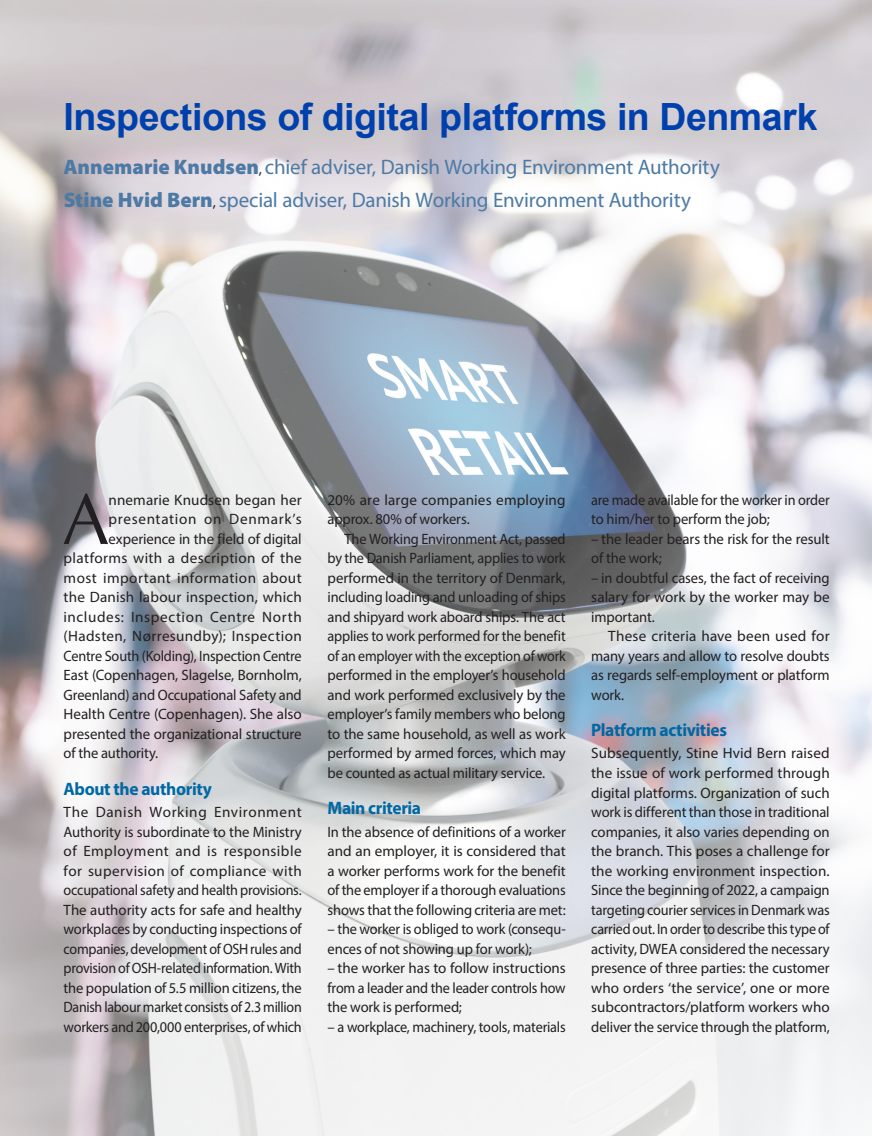
<style>
.page{position:relative;width:872px;height:1136px;background:#fff}
.page>*{position:absolute;margin:0;border:0;box-sizing:border-box;transform-origin:0 0}
.BODY1_-_BODY_Tekst_1{font:72.15px "Ottawa";color:#231f20}
.T1_-_TYTUŁ_GRUBY{font:700 37.5px "Arial";letter-spacing:-.015em;color:#0040ad}
.T1_-_TYTUŁ_GRUBY-2{font:21px "Myriad Pro";letter-spacing:-.01em;color:#4d7aa4}
.T2_-_TYTUŁ_CIENKI{font:21px "Myriad Pro";letter-spacing:-.01em;color:#4d7aa4}
.ŚR2_-_ŚRÓDTYTUŁ_bez{font:700 18px "Myriad Pro";letter-spacing:-.02em;color:#0068a5}
.BODY1_-_BODY_Tekst_p{font:15px/19.5px "Myriad Pro";letter-spacing:-.01em;color:#231f20;text-align:justify}
.BODY1_-_BODY_Tekst_1-2{font:15px/19.5px "Myriad Pro";letter-spacing:-.005em;color:#231f20;text-align:justify;scale:.96 1}
.BODY1_-_BODY_Tekst_1-3{font:15px/19.5px "Myriad Pro";letter-spacing:-.005em;color:#231f20;text-align:justify}
.BODY1_-_BODY_Tekst_1-4{font:15px "Myriad Pro";letter-spacing:.025em;color:#231f20}
.BODY1_-_BODY_Tekst_p-2{font:15px/19.5px "Myriad Pro";letter-spacing:-.01em;color:#231f20;scale:.95 1}
.BODY1_-_BODY_Tekst_1-5{font:15px "Myriad Pro";letter-spacing:-.005em;color:#231f20;scale:.95 1}
.BODY1_-_BODY_Tekst_1-6{font:15px "Myriad Pro";letter-spacing:.04em;color:#231f20}
.BODY1_-_BODY_Tekst_1-7{font:15px "Myriad Pro";letter-spacing:.03em;color:#231f20}
.BODY1_-_BODY_Tekst_1-8{font:15px "Myriad Pro";letter-spacing:.045em;color:#231f20}
.s1{font-weight:900}
.s2{font-size:15px;color:#231f20}
</style>
<div class="page">
<img style="left:0;top:0;width:872px;height:1135px">
<p class="T1_-_TYTUŁ_GRUBY" style="left:64px;top:90px;width:755px">Inspections of digital platforms in Denmark</p>
<p class="T1_-_TYTUŁ_GRUBY-2" style="left:64px;top:154px;width:658px"><span class="s1">Annemarie Knudsen</span><span class="s2">,</span> chief adviser, Danish Working Environment Authority</p>
<p class="T2_-_TYTUŁ_CIENKI" style="left:64px;top:187px;width:628px"><span class="s1">Stine Hvid Bern</span><span class="s2">,</span> special adviser, Danish Working Environment Authority</p>
<p class="BODY1_-_BODY_Tekst_1" style="left:62px;top:476px;width:48px">A</p>
<p class="BODY1_-_BODY_Tekst_1-3" style="left:109px;top:489px;width:195px">nnemarie Knudsen began her</p>
<p class="BODY1_-_BODY_Tekst_1-8" style="left:109px;top:510px;width:195px">presentation on Denmark’s</p>
<p class="BODY1_-_BODY_Tekst_1-3" style="left:109px;top:528px;width:195px">experience in the field of digital</p>
<p class="BODY1_-_BODY_Tekst_1-4" style="left:64px;top:549px;width:240px">platforms with a description of the</p>
<p class="BODY1_-_BODY_Tekst_1-7" style="left:64px;top:568px;width:240px">most important information about</p>
<p class="BODY1_-_BODY_Tekst_1-3" style="left:64px;top:587px;width:240px">the Danish labour inspection, which</p>
<p class="BODY1_-_BODY_Tekst_1-6" style="left:64px;top:607px;width:240px">includes: Inspection Centre North</p>
<p class="BODY1_-_BODY_Tekst_1-4" style="left:64px;top:627px;width:240px">(Hadsten, Nørresundby); Inspection</p>
<p class="BODY1_-_BODY_Tekst_1-5" style="left:64px;top:646px;width:252px">Centre South (Kolding), Inspection Centre</p>
<p class="BODY1_-_BODY_Tekst_1-3" style="left:64px;top:665px;width:240px">East (Copenhagen, Slagelse, Bornholm,</p>
<p class="BODY1_-_BODY_Tekst_1-3" style="left:64px;top:684px;width:240px">Greenland) and Occupational Safety and</p>
<p class="BODY1_-_BODY_Tekst_1-3" style="left:64px;top:704px;width:240px">Health Centre (Copenhagen). She also</p>
<p class="BODY1_-_BODY_Tekst_1-3" style="left:64px;top:723px;width:240px">presented the organizational structure</p>
<p class="BODY1_-_BODY_Tekst_1-3" style="left:64px;top:743px;width:96px">of the authority.</p>
<p class="ŚR2_-_ŚRÓDTYTUŁ_bez" style="left:64px;top:776px;width:150px">About the authority</p>
<p class="BODY1_-_BODY_Tekst_p" style="left:64px;top:801px;width:240px">The Danish Working Environment Authority is subordinate to the Ministry of Employment and is responsible for supervision of compliance with occupational safety and health provisions.<br>The authority acts for safe and healthy workplaces by conducting inspections of companies, development of OSH rules and provision of OSH-related information. With the population of 5.5 million citizens, the Danish labour market consists of 2.3 million workers and 200,000 enterprises, of which</p>
<p class="BODY1_-_BODY_Tekst_p" style="left:327px;top:489px;width:240px">20% are large companies employing approx. 80% of workers.</p>
<p class="BODY1_-_BODY_Tekst_1-2" style="left:327px;top:528px;width:250px;text-indent:17px">The Working Environment Act, passed by the Danish Parliament, applies to work performed in the territory of Denmark, including loading and unloading of ships and shipyard work aboard ships. The act applies to work performed for the benefit of an employer with the exception of work performed in the employer’s household and work performed exclusively by the employer’s family members who belong to the same household, as well as work performed by armed forces, which may be counted as actual military service.</p>
<p class="ŚR2_-_ŚRÓDTYTUŁ_bez" style="left:327px;top:796px;width:95px">Main criteria</p>
<p class="BODY1_-_BODY_Tekst_p" style="left:327px;top:821px;width:240px">In the absence of definitions of a worker and an employer, it is considered that a worker performs work for the benefit of the employer if a thorough evaluations shows that the following criteria are met:</p>
<p class="BODY1_-_BODY_Tekst_p" style="left:327px;top:918px;width:240px">– the worker is obliged to work (consequ&shy;ences of not showing up for work);</p>
<p class="BODY1_-_BODY_Tekst_p" style="left:327px;top:957px;width:240px">– the worker has to follow instructions from a leader and the leader controls how the work is performed;</p>
<p class="BODY1_-_BODY_Tekst_p" style="left:327px;top:1016px;width:240px">– a workplace, machinery, tools, materials</p>
<p class="BODY1_-_BODY_Tekst_p-2" style="left:591px;top:489px;width:252px">are made available for the worker in order to him/her to perform the job;</p>
<p class="BODY1_-_BODY_Tekst_p" style="left:591px;top:528px;width:240px">– the leader bears the risk for the result of the work;</p>
<p class="BODY1_-_BODY_Tekst_p" style="left:591px;top:567px;width:240px">– in doubtful cases, the fact of receiving salary for work by the worker may be important.</p>
<p class="BODY1_-_BODY_Tekst_1-3" style="left:591px;top:626px;width:240px;text-indent:17px">These criteria have been used for many years and allow to resolve doubts as regards self-employment or platform work.</p>
<p class="ŚR2_-_ŚRÓDTYTUŁ_bez" style="left:591px;top:718px;width:137px">Platform activities</p>
<p class="BODY1_-_BODY_Tekst_p" style="left:591px;top:743px;width:240px">Subsequently, Stine Hvid Bern raised the issue of work performed through digital platforms. Organization of such work is different than those in traditional companies, it also varies depending on the branch. This poses a challenge for the working environment inspection.<br>Since the beginning of 2022, a campaign targeting courier services in Denmark was carried out. In order to describe this type of activity, DWEA considered the necessary presence of three parties: the customer who orders ‘the service’, one or more subcontractors/platform workers who deliver the service through the platform,</p>
</div>
